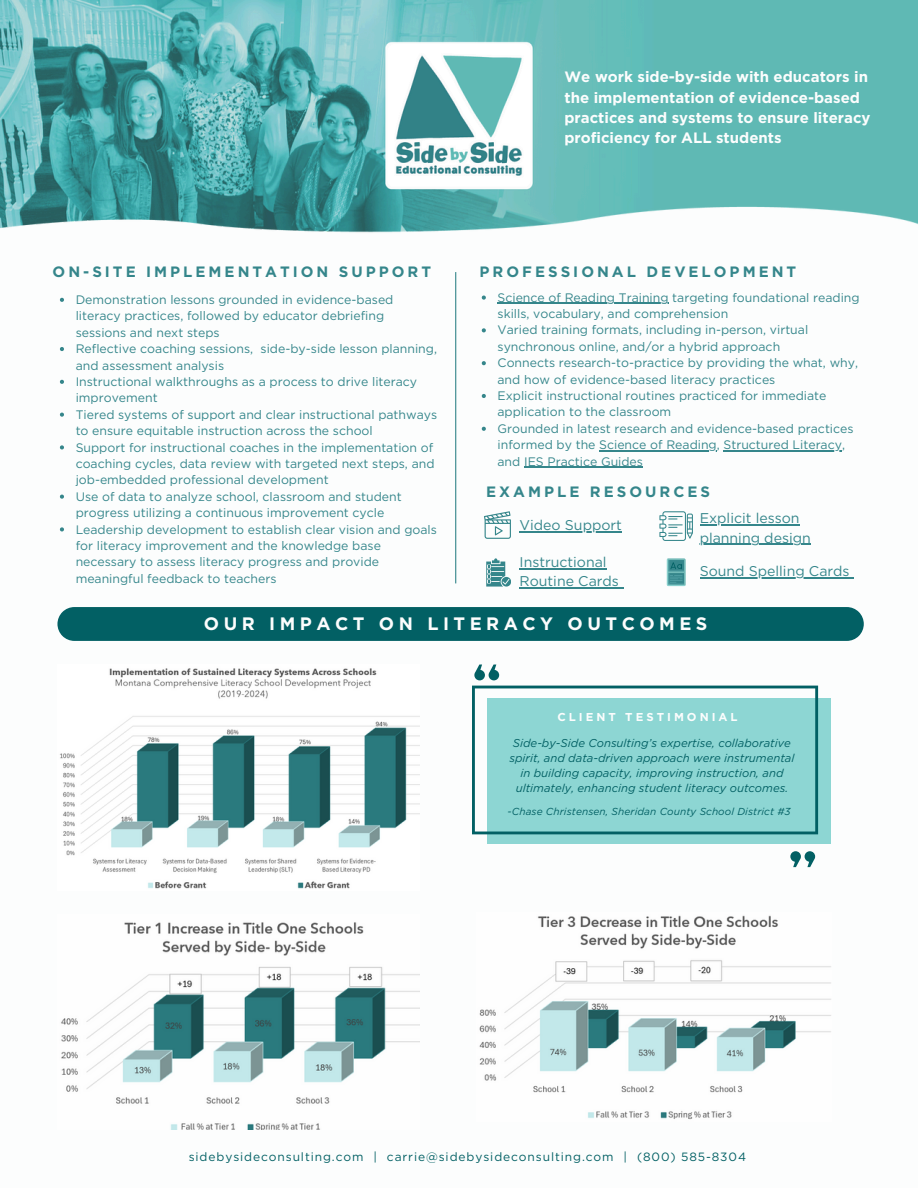
<style>
.page{position:relative;width:918px;height:1188px;background:#fff}
.page>*{position:absolute;margin:0;border:0;box-sizing:border-box;transform-origin:0 0}
.t1{font:700 18px "Gotham";letter-spacing:.25em;color:#fcfdfd}
.t2{font:700 15px/20.2px "Gotham";color:#fcfdfd}
.t3{font:700 15px "Gotham";letter-spacing:.2em;color:#35868b}
.t4{font:14.1px/19.2px "Gotham";color:#35868b}
.t5{font:12.3px/16.4px "Gotham";color:#35868b}
.t6{font:12px "Gotham";letter-spacing:.075em;color:#026064}
.t7{font:italic 11.4px/15.1px "Gotham";color:#026064;text-align:center}
.t8{font:700 11.4px "Gotham";letter-spacing:.26em;color:#fcfdfd}
.t9{font:italic 10.2px "Gotham";letter-spacing:.01em;color:#026064}
</style>
<div class="page">
<img style="left:0;top:0;width:918px;height:1130px">
<hr style="left:700px;top:525px;width:100px;height:1px;background:#35868b">
<hr style="left:700px;top:544px;width:111px;height:1px;background:#35868b">
<hr style="left:700px;top:577px;width:150px;height:1px;background:#35868b">
<hr style="left:520px;top:568px;width:87px;height:1px;background:#35868b">
<hr style="left:520px;top:587px;width:99px;height:1px;background:#35868b">
<hr style="left:520px;top:531px;width:102px;height:1px;background:#35868b">
<svg style="left:60px;top:298px;width:4px;height:4px"></svg>
<svg style="left:60px;top:347px;width:4px;height:4px"></svg>
<svg style="left:60px;top:380px;width:4px;height:4px"></svg>
<svg style="left:60px;top:413px;width:4px;height:4px"></svg>
<svg style="left:60px;top:445px;width:4px;height:4px"></svg>
<svg style="left:60px;top:495px;width:4px;height:4px"></svg>
<svg style="left:60px;top:527px;width:4px;height:4px"></svg>
<svg style="left:482px;top:296px;width:4px;height:4px"></svg>
<hr style="left:498px;top:303px;width:171px;height:1px;background:#35868b">
<svg style="left:482px;top:328px;width:4px;height:4px"></svg>
<svg style="left:482px;top:361px;width:4px;height:4px"></svg>
<svg style="left:482px;top:394px;width:4px;height:4px"></svg>
<svg style="left:482px;top:427px;width:4px;height:4px"></svg>
<hr style="left:599px;top:450px;width:118px;height:1px;background:#35868b">
<hr style="left:724px;top:450px;width:118px;height:1px;background:#35868b">
<hr style="left:524px;top:467px;width:119px;height:1px;background:#35868b">
<p class="t2" style="left:564px;top:67px;width:308px">We work side-by-side with educators in the implementation of evidence-based practices and systems to ensure literacy proficiency for ALL students</p>
<p class="t3" style="left:53px;top:262px;width:380px">ON-SITE IMPLEMENTATION SUPPORT</p>
<h2 class="t5" style="left:76px;top:291px;width:319px">Demonstration lessons grounded in evidence-based literacy practices, followed by educator debriefing sessions and next steps</h2>
<p class="t5" style="left:76px;top:341px;width:363px">Reflective coaching sessions, side-by-side lesson planning, and assessment analysis</p>
<p class="t5" style="left:76px;top:373px;width:343px">Instructional walkthroughs as a process to drive literacy improvement</p>
<p class="t5" style="left:76px;top:406px;width:363px">Tiered systems of support and clear instructional pathways to ensure equitable instruction across the school</p>
<p class="t5" style="left:76px;top:439px;width:360px;text-align:justify">Support for instructional coaches in the implementation of coaching cycles, data review with targeted next steps, and job-embedded professional development</p>
<p class="t5" style="left:76px;top:488px;width:328px">Use of data to analyze school, classroom and student progress utilizing a continuous improvement cycle</p>
<p class="t5" style="left:76px;top:521px;width:363px">Leadership development to establish clear vision and goals for literacy improvement and the knowledge base necessary to assess literacy progress and provide meaningful feedback to teachers</p>
<p class="t3" style="left:480px;top:263px;width:318px">PROFESSIONAL DEVELOPMENT</p>
<p class="t5" style="left:498px;top:289px;width:364px">Science of Reading Training targeting foundational reading skills, vocabulary, and comprehension</p>
<p class="t5" style="left:498px;top:322px;width:312px">Varied training formats, including in-person, virtual synchronous online, and/or a hybrid approach</p>
<h1 class="t5" style="left:498px;top:355px;width:362px">Connects research-to-practice by providing the what, why, and how of evidence-based literacy practices</h1>
<p class="t5" style="left:498px;top:387px;width:330px">Explicit instructional routines practiced for immediate application to the classroom</p>
<p class="t5" style="left:498px;top:420px;width:358px">Grounded in latest research and evidence-based practices informed by the Science of Reading, Structured Literacy,</p>
<h6 class="t5" style="left:498px;top:453px;width:147px">and IES Practice Guides</h6>
<p class="t3" style="left:486px;top:483px;width:225px">EXAMPLE RESOURCES</p>
<p class="t4" style="left:520px;top:515px;width:104px">Video Support</p>
<p class="t4" style="left:520px;top:552px;width:101px">Instructional<br>Routine Cards</p>
<p class="t4" style="left:700px;top:509px;width:101px">Explicit lesson</p>
<h2 class="t4" style="left:700px;top:528px;width:113px">planning design</h2>
<p class="t4" style="left:700px;top:562px;width:151px">Sound Spelling Cards</p>
<p class="t1" style="left:204px;top:612px;width:505px">OUR IMPACT ON LITERACY OUTCOMES</p>
<p class="t8" style="left:557px;top:710px;width:182px">CLIENT TESTIMONIAL</p>
<p class="t7" style="left:509px;top:735px;width:286px">Side-by-Side Consulting’s expertise, collaborative spirit, and data-driven approach were instrumental in building capacity, improving instruction, and ultimately, enhancing student literacy outcomes.</p>
<p class="t9" style="left:508px;top:806px;width:285px">-Chase Christensen, Sheridan County School District #3</p>
<p class="t6" style="left:189px;top:1150px;width:559px">sidebysideconsulting.com | carrie@sidebysideconsulting.com | (800) 585-8304</p>
</div>
